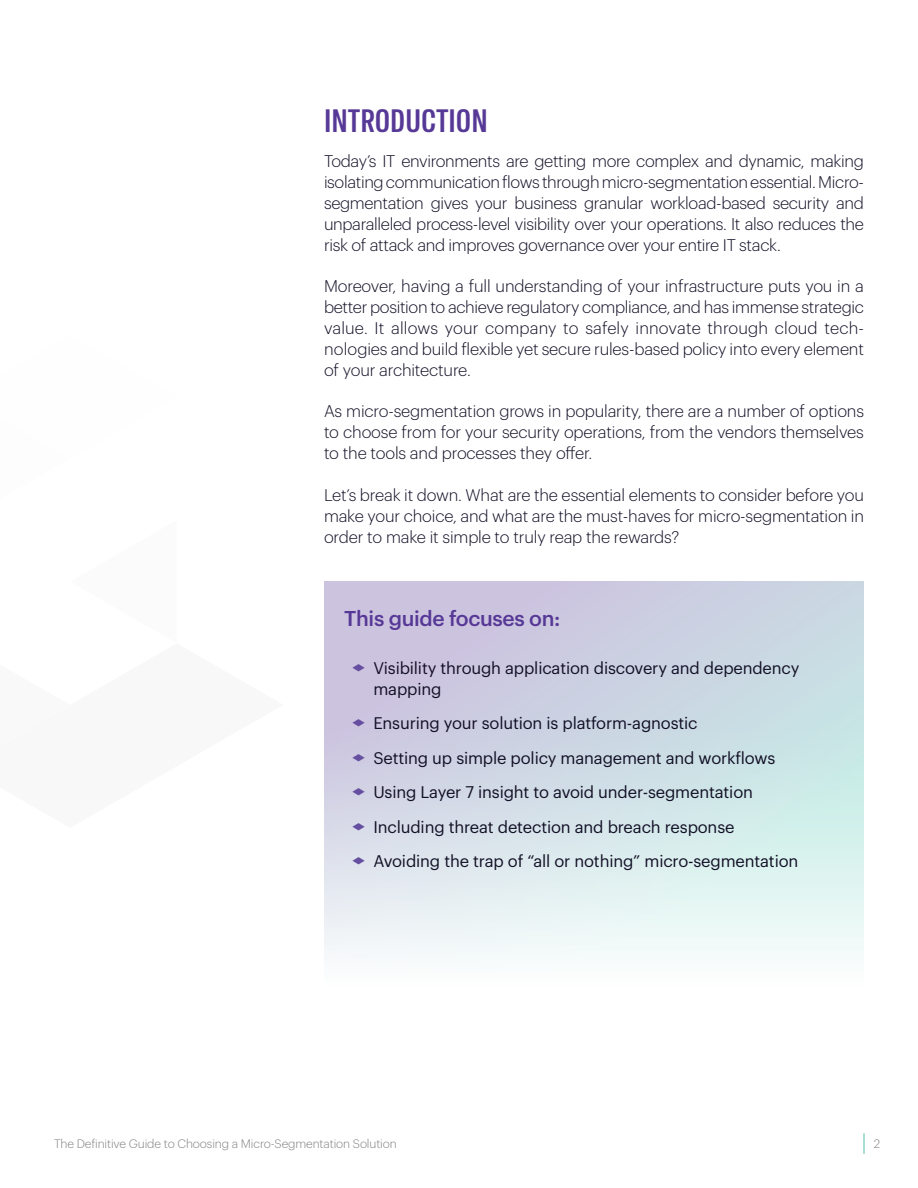
<style>
.page{position:relative;width:918px;height:1188px;background:#fff}
.page>*{position:absolute;margin:0;border:0;box-sizing:border-box;transform-origin:0 0}
.t1{font:500 37.5px "Almoni Tzar DL4.0 AAA";color:#563896}
.t2{font:500 21px "Graphik";letter-spacing:-.015em;color:#563896}
.Body{font:300 16.5px/21px "Graphik";letter-spacing:-.01em;color:#121026;text-align:justify}
.t3{font:16.5px/21px "Graphik";letter-spacing:-.01em;color:#121026}
.t4{font:300 12px "Graphik";letter-spacing:-.01em;color:#808285}
</style>
<div class="page">
<hr style="left:863px;top:1133px;width:2px;height:21px;background:#69c6b6">
<svg style="left:324px;top:582px;width:540px;height:376px;background:#d4dee8"></svg>
<svg style="left:352px;top:664px;width:13px;height:7px"></svg>
<svg style="left:352px;top:719px;width:13px;height:8px"></svg>
<svg style="left:352px;top:754px;width:13px;height:7px"></svg>
<svg style="left:352px;top:788px;width:13px;height:8px"></svg>
<svg style="left:352px;top:823px;width:13px;height:7px"></svg>
<svg style="left:352px;top:857px;width:13px;height:8px"></svg>
<h1 class="t1" style="left:324px;top:92px;width:165px">INTRODUCTION</h1>
<p class="Body" style="left:324px;top:149px;width:542px">Today’s IT environments are getting more complex and dynamic, making isolating communication flows through micro-segmentation essential. Micro&shy;segmentation gives your business granular workload-based security and unparalleled process-level visibility over your operations. It also reduces the risk of attack and improves governance over your entire IT stack.</p>
<p class="Body" style="left:324px;top:274px;width:542px">Moreover, having a full understanding of your infrastructure puts you in a better position to achieve regulatory compliance, and has immense strategic value. It allows your company to safely innovate through cloud tech&shy;nologies and build flexible yet secure rules-based policy into every element of your architecture.</p>
<p class="Body" style="left:324px;top:400px;width:542px">As micro-segmentation grows in popularity, there are a number of options to choose from for your security operations, from the vendors themselves to the tools and processes they offer.</p>
<p class="Body" style="left:324px;top:483px;width:542px">Let’s break it down. What are the essential elements to consider before you make your choice, and what are the must-haves for micro-segmentation in order to make it simple to truly reap the rewards?</p>
<h2 class="t2" style="left:344px;top:602px;width:218px">This guide focuses on:</h2>
<p class="t3" style="left:373px;top:656px;width:427px">Visibility through application discovery and dependency mapping</p>
<p class="t3" style="left:373px;top:711px;width:326px">Ensuring your solution is platform-agnostic</p>
<p class="t3" style="left:373px;top:746px;width:403px">Setting up simple policy management and workflows</p>
<p class="t3" style="left:373px;top:780px;width:381px">Using Layer 7 insight to avoid under-segmentation</p>
<p class="t3" style="left:373px;top:815px;width:363px">Including threat detection and breach response</p>
<p class="t3" style="left:373px;top:849px;width:426px">Avoiding the trap of “all or nothing” micro-segmentation</p>
<p class="t4" style="left:54px;top:1134px;width:344px">The Definitive Guide to Choosing a Micro-Segmentation Solution</p>
<p class="t4" style="left:874px;top:1134px;width:8px">2</p>
</div>
